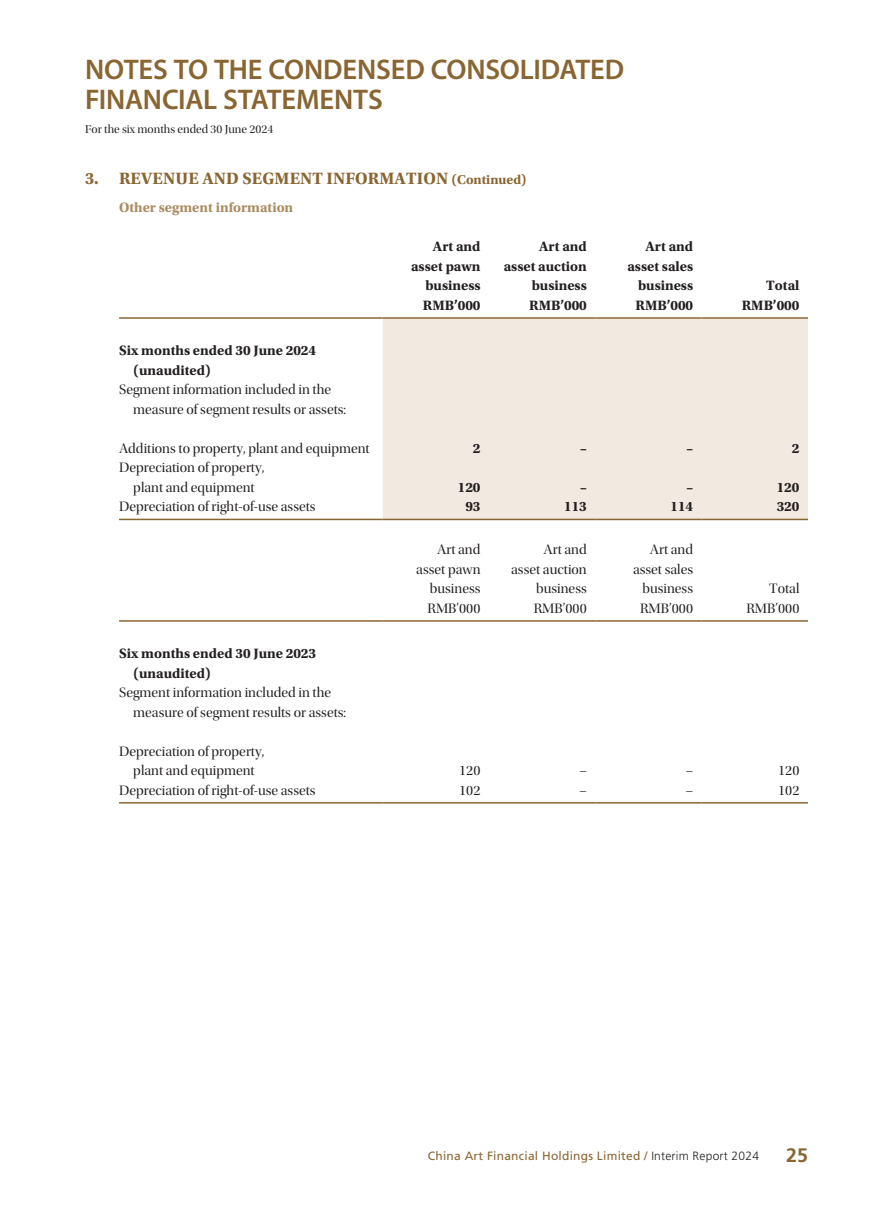
<style>
.page{position:relative;width:893px;height:1212px;background:#fff}
.page>*{position:absolute;margin:0;border:0;box-sizing:border-box;transform-origin:0 0}
.t1{font:600 28.5px/30px "Myriad Pro";letter-spacing:-.005em;color:#896531}
.t2{font:700 19.5px "Frutiger LT Std";color:#896531}
.t3{font:700 17.25px "Utopia Std";letter-spacing:.01em;color:#896531}
.t4{font:14.25px/19.5px "Utopia Std Disp";color:#231f20;text-align:right}
.t5{font:700 14.25px/19.5px "Utopia Std";color:#231f20;text-align:right}
.t6{font:700 14.25px "Utopia Std";color:#aa8b60}
.t7{font:12px "Frutiger LT Std";letter-spacing:.02em;color:#896531}
.t8{font:12px "Utopia Std Disp";color:#231f20}
.s1{font-size:13.5px}
.s2{font-weight:300;color:#231f20}
</style>
<div class="page">
<div style="left:383px;top:319px;width:425px;height:200px;background:#f2eae1"></div>
<hr style="left:119px;top:317px;width:264px;height:2px;background:#896531">
<hr style="left:383px;top:317px;width:106px;height:2px;background:#896531">
<hr style="left:489px;top:317px;width:106px;height:2px;background:#896531">
<hr style="left:595px;top:317px;width:107px;height:2px;background:#896531">
<hr style="left:702px;top:317px;width:106px;height:2px;background:#896531">
<hr style="left:119px;top:519px;width:264px;height:1px;background:#896531">
<hr style="left:383px;top:519px;width:106px;height:1px;background:#896531">
<hr style="left:489px;top:519px;width:106px;height:1px;background:#896531">
<hr style="left:595px;top:519px;width:107px;height:1px;background:#896531">
<hr style="left:702px;top:519px;width:106px;height:1px;background:#896531">
<hr style="left:119px;top:620px;width:264px;height:2px;background:#896531">
<hr style="left:383px;top:620px;width:106px;height:2px;background:#896531">
<hr style="left:489px;top:620px;width:106px;height:2px;background:#896531">
<hr style="left:595px;top:620px;width:107px;height:2px;background:#896531">
<hr style="left:702px;top:620px;width:106px;height:2px;background:#896531">
<hr style="left:119px;top:802px;width:264px;height:1px;background:#896531">
<hr style="left:383px;top:802px;width:106px;height:1px;background:#896531">
<hr style="left:489px;top:802px;width:106px;height:1px;background:#896531">
<hr style="left:595px;top:802px;width:107px;height:1px;background:#896531">
<hr style="left:702px;top:802px;width:106px;height:1px;background:#896531">
<h1 class="t1" style="left:85px;top:54px;width:541px">NOTES TO THE CONDENSED CONSOLIDATED<br>FINANCIAL STATEMENTS</h1>
<p class="t8" style="left:85px;top:123px;width:190px">For the six months ended 30 June 2024</p>
<p class="t3" style="left:85px;top:169px;width:443px">3. REVENUE AND SEGMENT INFORMATION <span class="s1">(Continued)</span></p>
<p class="t6" style="left:119px;top:199px;width:176px">Other segment information</p>
<p class="t5" style="left:411px;top:237px;width:71px">Art and asset pawn business</p>
<p class="t5" style="left:504px;top:237px;width:85px">Art and<br>asset auction business</p>
<p class="t5" style="left:627px;top:237px;width:67px">Art and asset sales business</p>
<p class="t5" style="left:766px;top:276px;width:35px">Total</p>
<p class="t5" style="left:423px;top:296px;width:59px">RMB’000</p>
<p class="t5" style="left:529px;top:296px;width:59px">RMB’000</p>
<p class="t5" style="left:636px;top:296px;width:59px">RMB’000</p>
<p class="t5" style="left:742px;top:296px;width:59px">RMB’000</p>
<p class="t5" style="left:133px;top:341px;width:184px;text-align:left;text-indent:-14px">Six months ended 30 June 2024 (unaudited)</p>
<p class="t4" style="left:133px;top:380px;width:214px;text-align:left;text-indent:-14px">Segment information included in the measure of segment results or assets:</p>
<p class="t4" style="left:119px;top:439px;width:252px">Additions to property, plant and equipment</p>
<p class="t5" style="left:473px;top:438px;width:9px">2</p>
<p class="t5" style="left:580px;top:438px;width:8px">–</p>
<p class="t5" style="left:686px;top:438px;width:8px">–</p>
<p class="t5" style="left:792px;top:438px;width:9px">2</p>
<p class="t4" style="left:119px;top:458px;width:147px;text-align:center">Depreciation of property, plant and equipment</p>
<p class="t5" style="left:458px;top:477px;width:24px">120</p>
<p class="t5" style="left:580px;top:477px;width:8px">–</p>
<p class="t5" style="left:686px;top:477px;width:8px">–</p>
<p class="t5" style="left:777px;top:477px;width:24px">120</p>
<p class="t4" style="left:119px;top:497px;width:198px">Depreciation of right-of-use assets</p>
<p class="t5" style="left:465px;top:497px;width:17px">93</p>
<p class="t5" style="left:564px;top:497px;width:24px">113</p>
<p class="t5" style="left:670px;top:497px;width:24px">114</p>
<p class="t5" style="left:777px;top:497px;width:24px">320</p>
<p class="t4" style="left:416px;top:540px;width:66px">Art and asset pawn business</p>
<p class="t4" style="left:511px;top:540px;width:77px">Art and asset auction business</p>
<p class="t4" style="left:633px;top:540px;width:62px">Art and asset sales business</p>
<p class="t4" style="left:769px;top:579px;width:32px">Total</p>
<p class="t5" style="left:133px;top:644px;width:184px;text-align:left;text-indent:-14px">Six months ended 30 June 2023 (unaudited)</p>
<p class="t4" style="left:133px;top:683px;width:214px;text-align:left;text-indent:-14px">Segment information included in the measure of segment results or assets:</p>
<p class="t4" style="left:119px;top:742px;width:147px;text-align:center">Depreciation of property, plant and equipment</p>
<p class="t4" style="left:427px;top:599px;width:55px">RMB’000</p>
<p class="t4" style="left:534px;top:599px;width:55px">RMB’000</p>
<p class="t4" style="left:640px;top:599px;width:55px">RMB’000</p>
<p class="t4" style="left:746px;top:599px;width:55px">RMB’000</p>
<p class="t4" style="left:459px;top:761px;width:23px">120</p>
<p class="t4" style="left:579px;top:761px;width:9px">–</p>
<p class="t4" style="left:686px;top:761px;width:9px">–</p>
<p class="t4" style="left:778px;top:761px;width:23px">120</p>
<p class="t4" style="left:119px;top:781px;width:198px">Depreciation of right-of-use assets</p>
<p class="t4" style="left:459px;top:781px;width:23px">102</p>
<p class="t4" style="left:579px;top:781px;width:9px">–</p>
<p class="t4" style="left:686px;top:781px;width:9px">–</p>
<p class="t4" style="left:778px;top:781px;width:23px">102</p>
<p class="t7" style="left:428px;top:1148px;width:333px">China Art Financial Holdings Limited / <span class="s2">Interim Report 2024</span></p>
<h2 class="t2" style="left:786px;top:1143px;width:23px">25</h2>
</div>
